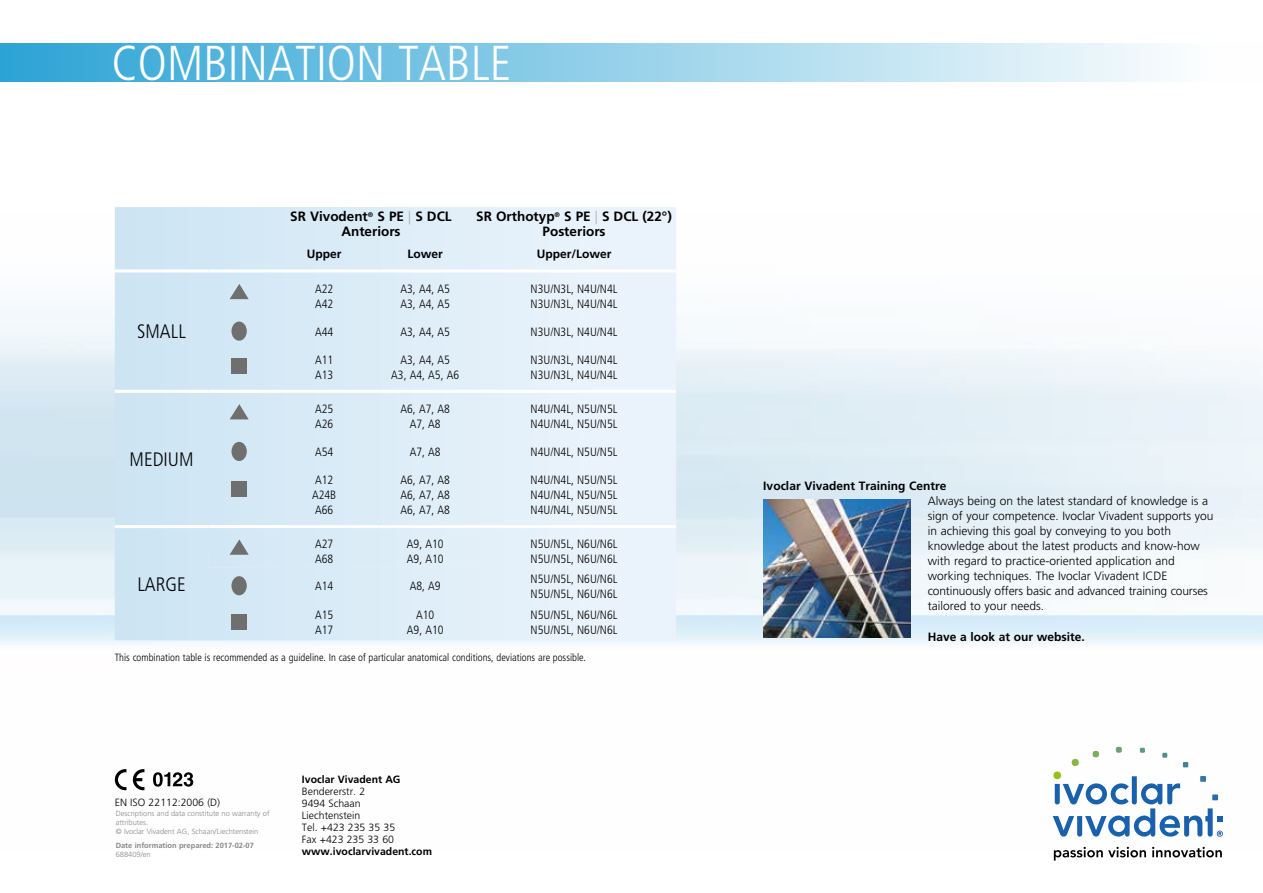
<style>
.page{position:relative;width:1263px;height:893px;background:#fff}
.page>*{position:absolute;margin:0;border:0;box-sizing:border-box;transform-origin:0 0}
.t1{font:300 condensed 49.05px "Frutiger";color:#fff}
.t2{font:300 condensed 19.5px "Frutiger";color:#000}
.t3{font:700 13.5px/15px "Frutiger";color:#000;text-align:center}
.t4{font:300 condensed 12px/15px "Frutiger";color:#000}
.t5{font:300 12px/15px "Frutiger";color:#000}
.t6{font:700 12px "Frutiger";color:#000}
.t7{font:300 condensed 10.5px "Frutiger";color:#000}
.t8{font:300 10.5px/12px "Frutiger";color:#000}
.t9{font:700 10.5px "Frutiger";color:#000}
.t10{font:300 7.5px/9px "Frutiger";color:#878787}
.t11{font:700 7.5px "Frutiger";color:#878787}
.s1{font-weight:300;color:#b3b2b2}
</style>
<div class="page">
<img style="left:0;top:264px;width:1263px;height:583px">
<img style="left:763px;top:499px;width:148px;height:138px">
<svg style="left:1053px;top:747px;width:170px;height:90px"></svg>
<svg style="left:1054px;top:847px;width:92px;height:14px"></svg>
<svg style="left:1152px;top:847px;width:70px;height:10px"></svg>
<svg style="left:115px;top:207px;width:561px;height:433px;background:#dcecf7"></svg>
<hr style="left:270px;top:269px;width:108px;height:3px;background:#fff">
<hr style="left:378px;top:269px;width:94px;height:3px;background:#fff">
<hr style="left:472px;top:269px;width:204px;height:3px;background:#fff">
<hr style="left:270px;top:525px;width:108px;height:3px;background:#fff">
<hr style="left:378px;top:525px;width:94px;height:3px;background:#fff">
<hr style="left:472px;top:525px;width:204px;height:3px;background:#fff">
<hr style="left:115px;top:269px;width:93px;height:3px;background:#fff">
<hr style="left:208px;top:269px;width:62px;height:3px;background:#fff">
<hr style="left:208px;top:525px;width:62px;height:3px;background:#fff">
<hr style="left:270px;top:390px;width:108px;height:3px;background:#fff">
<hr style="left:378px;top:390px;width:94px;height:3px;background:#fff">
<hr style="left:472px;top:390px;width:204px;height:3px;background:#fff">
<hr style="left:115px;top:390px;width:93px;height:3px;background:#fff">
<hr style="left:208px;top:390px;width:62px;height:3px;background:#fff">
<hr style="left:115px;top:525px;width:93px;height:3px;background:#fff">
<svg style="left:230px;top:284px;width:19px;height:15px"></svg>
<div style="left:231px;top:322px;width:16px;height:19px;background:#706f6f;border-radius:50%"></div>
<div style="left:231px;top:358px;width:16px;height:16px;background:#706f6f"></div>
<svg style="left:230px;top:404px;width:19px;height:15px"></svg>
<div style="left:231px;top:442px;width:16px;height:19px;background:#706f6f;border-radius:50%"></div>
<div style="left:231px;top:481px;width:16px;height:15px;background:#706f6f"></div>
<svg style="left:208px;top:527px;width:468px;height:41px;background:#dfedf7"></svg>
<div style="left:231px;top:576px;width:16px;height:19px;background:#706f6f;border-radius:50%"></div>
<div style="left:231px;top:614px;width:16px;height:16px;background:#706f6f"></div>
<div style="left:0;top:43px;width:1263px;height:39px;background:linear-gradient(to right,#2ca3d5,#fff)"></div>
<svg style="left:133px;top:769px;width:11px;height:21px"></svg>
<svg style="left:115px;top:769px;width:11px;height:21px"></svg>
<svg style="left:153px;top:772px;width:40px;height:15px"></svg>
<h1 class="t1" style="left:112px;top:35px;width:401px">COMBINATION TABLE</h1>
<h2 class="t2" style="left:137px;top:321px;width:50px">SMALL</h2>
<h2 class="t2" style="left:130px;top:448px;width:65px">MEDIUM</h2>
<p class="t3" style="left:290px;top:209px;width:163px">SR Vivodent<sup>®</sup> S PE <span class="s1">|</span> S DCL<br>Anteriors</p>
<p class="t3" style="left:476px;top:209px;width:197px">SR Orthotyp<sup>®</sup> S PE <span class="s1">|</span> S DCL (22°)<br>Posteriors</p>
<p class="t6" style="left:307px;top:247px;width:36px">Upper</p>
<p class="t6" style="left:408px;top:247px;width:37px">Lower</p>
<p class="t6" style="left:537px;top:247px;width:76px">Upper/Lower</p>
<p class="t4" style="left:315px;top:281px;width:20px">A22<br>A42</p>
<p class="t4" style="left:401px;top:281px;width:51px">A3, A4, A5<br>A3, A4, A5</p>
<p class="t4" style="left:531px;top:281px;width:88px">N3U/N3L, N4U/N4L<br>N3U/N3L, N4U/N4L</p>
<p class="t4" style="left:315px;top:324px;width:20px">A44</p>
<p class="t4" style="left:401px;top:324px;width:51px">A3, A4, A5</p>
<p class="t4" style="left:531px;top:324px;width:88px">N3U/N3L, N4U/N4L</p>
<p class="t4" style="left:315px;top:352px;width:20px">A11<br>A13</p>
<p class="t4" style="left:391px;top:352px;width:69px;text-align:center">A3, A4, A5<br>A3, A4, A5, A6</p>
<p class="t4" style="left:531px;top:352px;width:88px">N3U/N3L, N4U/N4L<br>N3U/N3L, N4U/N4L</p>
<p class="t4" style="left:315px;top:402px;width:20px">A25<br>A26</p>
<p class="t4" style="left:401px;top:402px;width:51px;text-align:center">A6, A7, A8<br>A7, A8</p>
<p class="t4" style="left:531px;top:402px;width:88px">N4U/N4L, N5U/N5L<br>N4U/N4L, N5U/N5L</p>
<p class="t4" style="left:315px;top:444px;width:20px">A54</p>
<p class="t4" style="left:410px;top:444px;width:32px">A7, A8</p>
<p class="t4" style="left:531px;top:444px;width:88px">N4U/N4L, N5U/N5L</p>
<p class="t4" style="left:312px;top:472px;width:26px">A12<br>A24B<br>A66</p>
<p class="t4" style="left:401px;top:472px;width:51px;text-align:justify">A6, A7, A8<br>A6, A7, A8<br>A6, A7, A8</p>
<p class="t4" style="left:531px;top:472px;width:88px;text-align:justify">N4U/N4L, N5U/N5L N4U/N4L, N5U/N5L N4U/N4L, N5U/N5L</p>
<p class="t4" style="left:315px;top:537px;width:20px">A27<br>A68</p>
<p class="t4" style="left:407px;top:537px;width:38px">A9, A10<br>A9, A10</p>
<p class="t4" style="left:531px;top:537px;width:88px">N5U/N5L, N6U/N6L<br>N5U/N5L, N6U/N6L</p>
<p class="t4" style="left:315px;top:579px;width:20px">A14</p>
<p class="t4" style="left:410px;top:579px;width:32px">A8, A9</p>
<p class="t4" style="left:531px;top:571px;width:88px">N5U/N5L, N6U/N6L<br>N5U/N5L, N6U/N6L</p>
<p class="t4" style="left:315px;top:608px;width:20px">A15<br>A17</p>
<p class="t4" style="left:407px;top:608px;width:38px;text-align:center">A10<br>A9, A10</p>
<p class="t4" style="left:531px;top:608px;width:88px">N5U/N5L, N6U/N6L<br>N5U/N5L, N6U/N6L</p>
<p class="t7" style="left:115px;top:652px;width:473px">This combination table is recommended as a guideline. In case of particular anatomical conditions, deviations are possible.</p>
<h2 class="t2" style="left:137px;top:573px;width:50px">LARGE</h2>
<p class="t8" style="left:115px;top:797px;width:107px">EN ISO 22112:2006 (D)</p>
<p class="t10" style="left:116px;top:809px;width:155px">Descriptions and data constitute no warranty of attributes.<br>© Ivoclar Vivadent AG, Schaan/Liechtenstein</p>
<p class="t11" style="left:116px;top:841px;width:140px">Date information prepared: 2017-02-07</p>
<p class="t10" style="left:116px;top:850px;width:37px">688409/en</p>
<p class="t9" style="left:302px;top:774px;width:100px">Ivoclar Vivadent AG</p>
<p class="t8" style="left:302px;top:786px;width:95px">Bendererstr. 2<br>9494 Schaan<br>Liechtenstein<br>Tel. +423 235 35 35<br>Fax +423 235 33 60</p>
<p class="t9" style="left:302px;top:846px;width:132px">www.ivoclarvivadent.com</p>
<p class="t6" style="left:763px;top:478px;width:185px">Ivoclar Vivadent Training Centre</p>
<p class="t5" style="left:928px;top:493px;width:287px">Always being on the latest standard of knowledge is a sign of your competence. Ivoclar Vivadent supports you in achieving this goal by conveying to you both knowledge about the latest products and know-how with regard to practice-oriented application and working techniques. The Ivoclar Vivadent ICDE continuously offers basic and advanced training courses tailored to your needs.</p>
<p class="t6" style="left:928px;top:630px;width:159px">Have a look at our website.</p>
</div>
